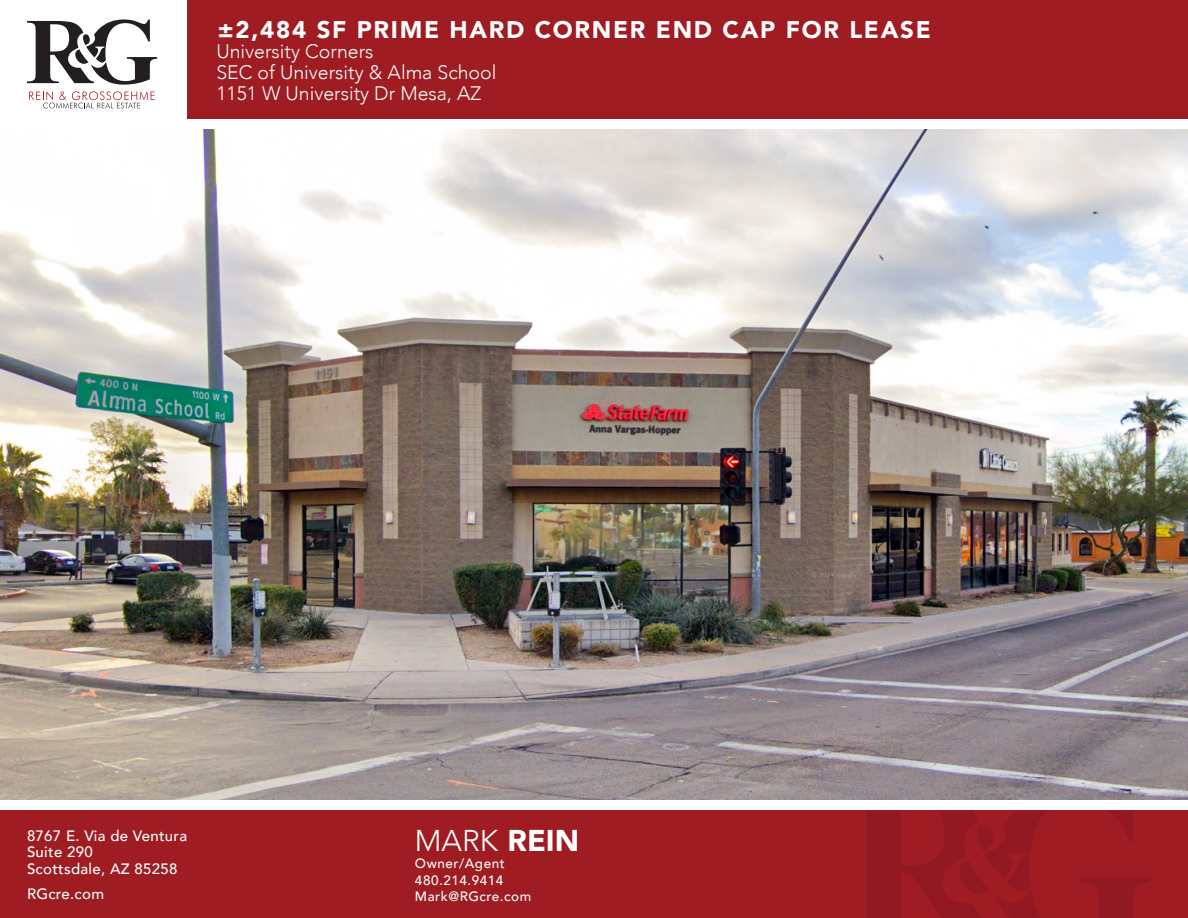
<style>
.page{position:relative;width:1188px;height:918px;background:#fff}
.page>*{position:absolute;margin:0;border:0;box-sizing:border-box;transform-origin:0 0}
.t1{font:300 30px "Avenir";color:#fff}
.MASTER_PG_HEADER__Title_Paragraph_Style{font:900 24px "Avenir";letter-spacing:.07em;color:#fff}
.Cover-_Header_Footer_Subtext_Paragraph_S{font:300 19.5px "Avenir";color:#fff}
.t2{font:500 15px/16.5px "Avenir";letter-spacing:.02em;color:#fff}
.t3{font:500 13.5px/16.5px "Avenir";letter-spacing:.04em;color:#fff}
.s1{font-weight:900}
</style>
<div class="page">
<div style="left:188px;top:0;width:1000px;height:119px;background:#9e1c22"></div>
<svg style="left:27px;top:20px;width:130px;height:65px"></svg>
<svg style="left:29px;top:91px;width:126px;height:17px"></svg>
<div style="left:0;top:810px;width:1188px;height:108px;background:#9e1c22"></div>
<svg style="left:866px;top:810px;width:284px;height:108px"></svg>
<img style="left:0;top:130px;width:1188px;height:669px">
<p class="MASTER_PG_HEADER__Title_Paragraph_Style" style="left:218px;top:9px;width:714px">±2,484 SF PRIME HARD CORNER END CAP FOR LEASE</p>
<p class="Cover-_Header_Footer_Subtext_Paragraph_S" style="left:216px;top:40px;width:159px">University Corners</p>
<p class="Cover-_Header_Footer_Subtext_Paragraph_S" style="left:216px;top:61px;width:281px">SEC of University &amp; Alma School</p>
<p class="Cover-_Header_Footer_Subtext_Paragraph_S" style="left:216px;top:82px;width:266px">1151 W University Dr Mesa, AZ</p>
<p class="t2" style="left:27px;top:826px;width:162px">8767 E. Via de Ventura<br>Suite 290<br>Scottsdale, AZ 85258</p>
<h1 class="t1" style="left:415px;top:822px;width:166px">MARK <span class="s1">REIN</span></h1>
<p class="t3" style="left:415px;top:855px;width:91px">Owner/Agent<br>480.214.9414</p>
<p class="t2" style="left:27px;top:885px;width:79px">RGcre.com</p>
<p class="t3" style="left:415px;top:888px;width:118px">Mark@RGcre.com</p>
</div>
